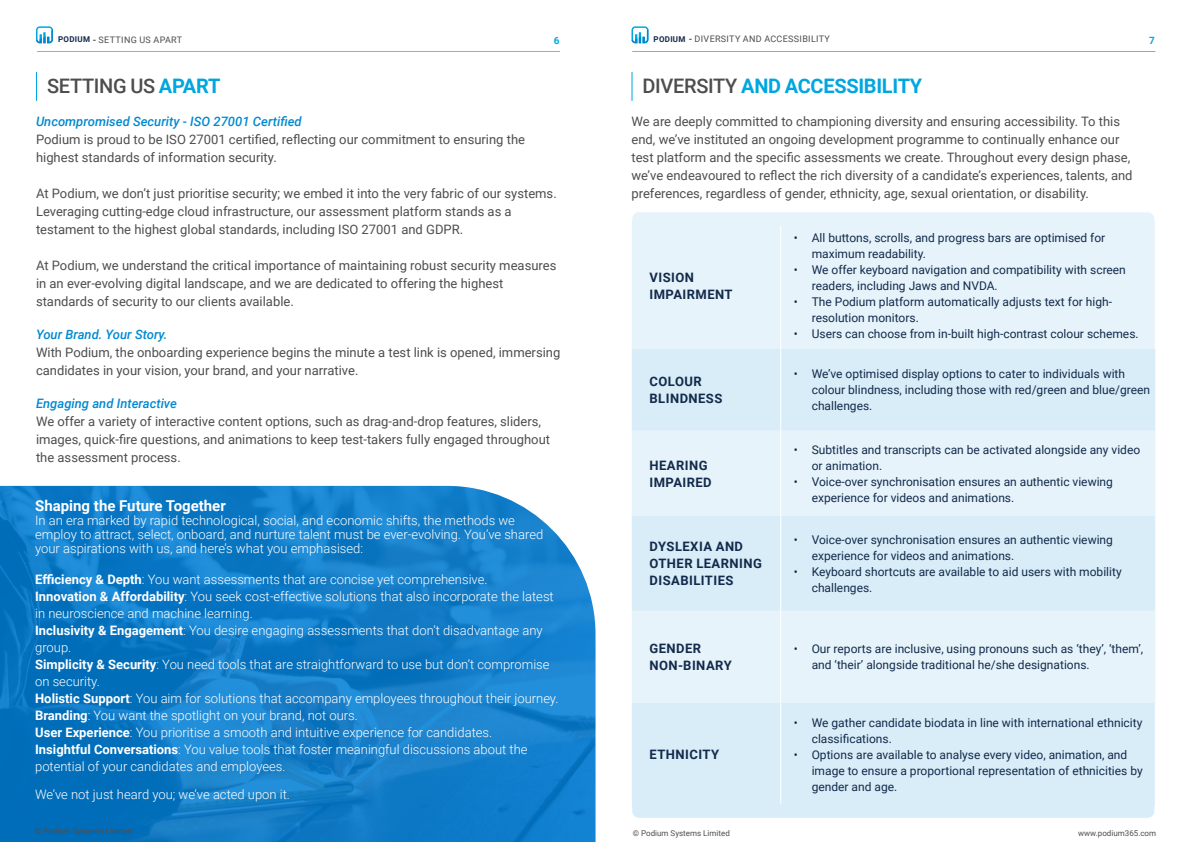
<style>
.page{position:relative;width:1191px;height:842px;background:#fff}
.page>*{position:absolute;margin:0;border:0;box-sizing:border-box;transform-origin:0 0}
.t1{font:700 20px "Roboto";letter-spacing:-.015em;color:#00a6e0}
.t2{font:500 20px "Roboto";letter-spacing:-.015em;color:#4d4d4d}
.t3{font:700 15px "Roboto";color:#fff}
.t4{font:13px/18px "Roboto";color:#4d4d4d}
.t5{font:300 13px/17px "Roboto";color:#fff}
.t6{font:700 13px "Roboto";letter-spacing:.035em;color:#122a4b}
.t7{font:italic 500 13px "Roboto";color:#0089d2}
.t8{font:12px/16px "Roboto";color:#122a4b}
.t9{font:700 10px "Roboto";color:#00a6e0}
.Body_copy{font:9px "Roboto";letter-spacing:.035em;color:#4d4d4d}
.t10{font:8px "Roboto";color:#4d4d4d}
.t11{font:700 8px "Roboto";letter-spacing:.035em;color:#122a4b}
.s1{font-weight:700}
.s2{font-weight:700;color:#00a6e0}
.s3{font-weight:500;color:#4d4d4d}
</style>
<div class="page">
<hr style="left:37px;top:51px;width:522px;height:1px;background:#4d4d4d">
<svg style="left:36px;top:26px;width:17px;height:17px"></svg>
<hr style="left:633px;top:51px;width:522px;height:1px;background:#4d4d4d">
<svg style="left:631px;top:26px;width:17px;height:17px"></svg>
<svg style="left:36px;top:72px;width:1px;height:29px"></svg>
<img style="left:0;top:486px;width:595px;height:356px">
<svg style="left:631px;top:72px;width:1px;height:29px"></svg>
<div style="left:632px;top:226px;width:522px;height:123px;background:#e6f3fa"></div>
<svg style="left:632px;top:349px;width:523px;height:455px;background:#deeff8"></svg>
<hr style="left:780px;top:431px;width:1px;height:85px;background:#fff">
<hr style="left:780px;top:516px;width:1px;height:95px;background:#fff">
<hr style="left:780px;top:611px;width:1px;height:92px;background:#fff">
<hr style="left:780px;top:222px;width:1px;height:127px;background:#fff">
<hr style="left:780px;top:349px;width:1px;height:82px;background:#fff">
<hr style="left:780px;top:703px;width:1px;height:103px;background:#fff">
<hr style="left:1154px;top:703px;width:1px;height:103px;background:#fff">
<div style="left:632px;top:212px;width:522px;height:14px;background:#e6f3fa"></div>
<div style="left:632px;top:804px;width:522px;height:14px;background:#d9edf8"></div>
<p class="Body_copy" style="left:93px;top:33px;width:91px"><span class="s1">-</span> SETTING US APART</p>
<p class="Body_copy" style="left:689px;top:33px;width:143px"><span class="s1">-</span> DIVERSITY AND ACCESSIBILITY</p>
<p class="t11" style="left:58px;top:34px;width:33px">PODIUM</p>
<p class="t9" style="left:554px;top:33px;width:7px">6</p>
<p class="t11" style="left:653px;top:34px;width:33px">PODIUM</p>
<p class="t9" style="left:1149px;top:33px;width:7px">7</p>
<p class="t2" style="left:47px;top:72px;width:175px">SETTING US <span class="s2">APART</span></p>
<p class="t7" style="left:36px;top:112px;width:267px">Uncompromised Security - ISO 27001 Certified</p>
<p class="t4" style="left:36px;top:130px;width:490px">Podium is proud to be ISO 27001 certified, reflecting our commitment to ensuring the highest standards of information security.</p>
<p class="t4" style="left:36px;top:184px;width:522px">At Podium, we don’t just prioritise security; we embed it into the very fabric of our systems.<br>Leveraging cutting-edge cloud infrastructure, our assessment platform stands as a testament to the highest global standards, including ISO 27001 and GDPR.</p>
<p class="t4" style="left:36px;top:256px;width:522px">At Podium, we understand the critical importance of maintaining robust security measures in an ever-evolving digital landscape, and we are dedicated to offering the highest standards of security to our clients available.</p>
<p class="t7" style="left:36px;top:325px;width:133px">Your Brand. Your Story.</p>
<p class="t4" style="left:36px;top:343px;width:526px">With Podium, the onboarding experience begins the minute a test link is opened, immersing candidates in your vision, your brand, and your narrative.</p>
<p class="t7" style="left:36px;top:394px;width:142px">Engaging and Interactive</p>
<p class="t4" style="left:36px;top:412px;width:515px">We offer a variety of interactive content options, such as drag-and-drop features, sliders, images, quick-fire questions, and animations to keep test-takers fully engaged throughout the assessment process.</p>
<p class="t3" style="left:35px;top:495px;width:192px">Shaping the Future Together</p>
<p class="t5" style="left:35px;top:513px;width:509px;line-height:14px">In an era marked by rapid technological, social, and economic shifts, the methods we employ to attract, select, onboard, and nurture talent must be ever-evolving. You’ve shared your aspirations with us, and here’s what you emphasised:</p>
<p class="t5" style="left:35px;top:570px;width:454px"><span class="s1">Efficiency &amp; Depth</span>: You want assessments that are concise yet comprehensive.</p>
<p class="t5" style="left:35px;top:587px;width:520px"><span class="s1">Innovation &amp; Affordability</span>: You seek cost-effective solutions that also incorporate the latest in neuroscience and machine learning.</p>
<p class="t5" style="left:35px;top:621px;width:509px"><span class="s1">Inclusivity &amp; Engagement</span>: You desire engaging assessments that don’t disadvantage any group.</p>
<p class="t5" style="left:35px;top:655px;width:516px"><span class="s1">Simplicity &amp; Security</span>: You need tools that are straightforward to use but don’t compromise on security.</p>
<p class="t5" style="left:35px;top:689px;width:525px"><span class="s1">Holistic Support</span>: You aim for solutions that accompany employees throughout their journey.</p>
<p class="t5" style="left:35px;top:706px;width:324px"><span class="s1">Branding</span>: You want the spotlight on your brand, not ours.</p>
<p class="t5" style="left:35px;top:723px;width:458px"><span class="s1">User Experience</span>: You prioritise a smooth and intuitive experience for candidates.</p>
<p class="t5" style="left:35px;top:740px;width:494px"><span class="s1">Insightful Conversations</span>: You value tools that foster meaningful discussions about the potential of your candidates and employees.</p>
<p class="t5" style="left:35px;top:785px;width:256px">We’ve not just heard you; we’ve acted upon it.</p>
<p class="t1" style="left:642px;top:72px;width:281px"><span class="s3">DIVERSITY</span> AND ACCESSIBILITY</p>
<p class="t4" style="left:631px;top:112px;width:502px">We are deeply committed to championing diversity and ensuring accessibility. To this end, we’ve instituted an ongoing development programme to continually enhance our test platform and the specific assessments we create. Throughout every design phase, we’ve endeavoured to reflect the rich diversity of a candidate’s experiences, talents, and preferences, regardless of gender, ethnicity, age, sexual orientation, or disability.</p>
<p class="t6" style="left:649px;top:268px;width:46px">VISION</p>
<p class="t6" style="left:649px;top:285px;width:85px">IMPAIRMENT</p>
<p class="t6" style="left:649px;top:373px;width:54px">COLOUR</p>
<p class="t6" style="left:649px;top:390px;width:74px">BLINDNESS</p>
<p class="t6" style="left:649px;top:456px;width:60px">HEARING</p>
<p class="t6" style="left:649px;top:473px;width:64px">IMPAIRED</p>
<p class="t6" style="left:649px;top:537px;width:95px">DYSLEXIA AND</p>
<p class="t6" style="left:649px;top:554px;width:114px">OTHER LEARNING</p>
<p class="t6" style="left:649px;top:571px;width:85px">DISABILITIES</p>
<p class="t6" style="left:649px;top:639px;width:53px">GENDER</p>
<p class="t6" style="left:649px;top:656px;width:84px">NON-BINARY</p>
<p class="t6" style="left:649px;top:746px;width:71px">ETHNICITY</p>
<p class="t8" style="left:811px;top:229px;width:295px;text-indent:-18px">• All buttons, scrolls, and progress bars are optimised for maximum readability.</p>
<p class="t8" style="left:811px;top:261px;width:316px;text-indent:-18px">• We offer keyboard navigation and compatibility with screen readers, including Jaws and NVDA.</p>
<p class="t8" style="left:811px;top:293px;width:302px;text-indent:-18px">• The Podium platform automatically adjusts text for high&shy;resolution monitors.</p>
<p class="t8" style="left:793px;top:325px;width:346px">• Users can choose from in-built high-contrast colour schemes.</p>
<p class="t8" style="left:811px;top:366px;width:340px;text-indent:-18px">• We’ve optimised display options to cater to individuals with colour blindness, including those with red/green and blue/green challenges.</p>
<p class="t8" style="left:811px;top:441px;width:330px;text-indent:-18px">• Subtitles and transcripts can be activated alongside any video or animation.</p>
<p class="t8" style="left:811px;top:473px;width:303px;text-indent:-18px">• Voice-over synchronisation ensures an authentic viewing experience for videos and animations.</p>
<p class="t8" style="left:811px;top:531px;width:303px;text-indent:-18px">• Voice-over synchronisation ensures an authentic viewing experience for videos and animations.</p>
<p class="t8" style="left:811px;top:563px;width:311px;text-indent:-18px">• Keyboard shortcuts are available to aid users with mobility challenges.</p>
<p class="t8" style="left:811px;top:641px;width:333px;text-indent:-18px">• Our reports are inclusive, using pronouns such as ‘they’, ‘them’, and ‘their’ alongside traditional he/she designations.</p>
<p class="t8" style="left:811px;top:714px;width:332px;text-indent:-18px">• We gather candidate biodata in line with international ethnicity classifications.</p>
<p class="t8" style="left:811px;top:746px;width:332px;text-indent:-18px">• Options are available to analyse every video, animation, and image to ensure a proportional representation of ethnicities by gender and age.</p>
<p class="t10" style="left:35px;top:825px;width:98px">© Podium Systems Limited</p>
<p class="t10" style="left:39px;top:828px;width:98px">© Podium Systems Limited</p>
<p class="t10" style="left:633px;top:828px;width:98px">© Podium Systems Limited</p>
<p class="t10" style="left:1078px;top:828px;width:79px">www.podium365.com</p>
</div>
